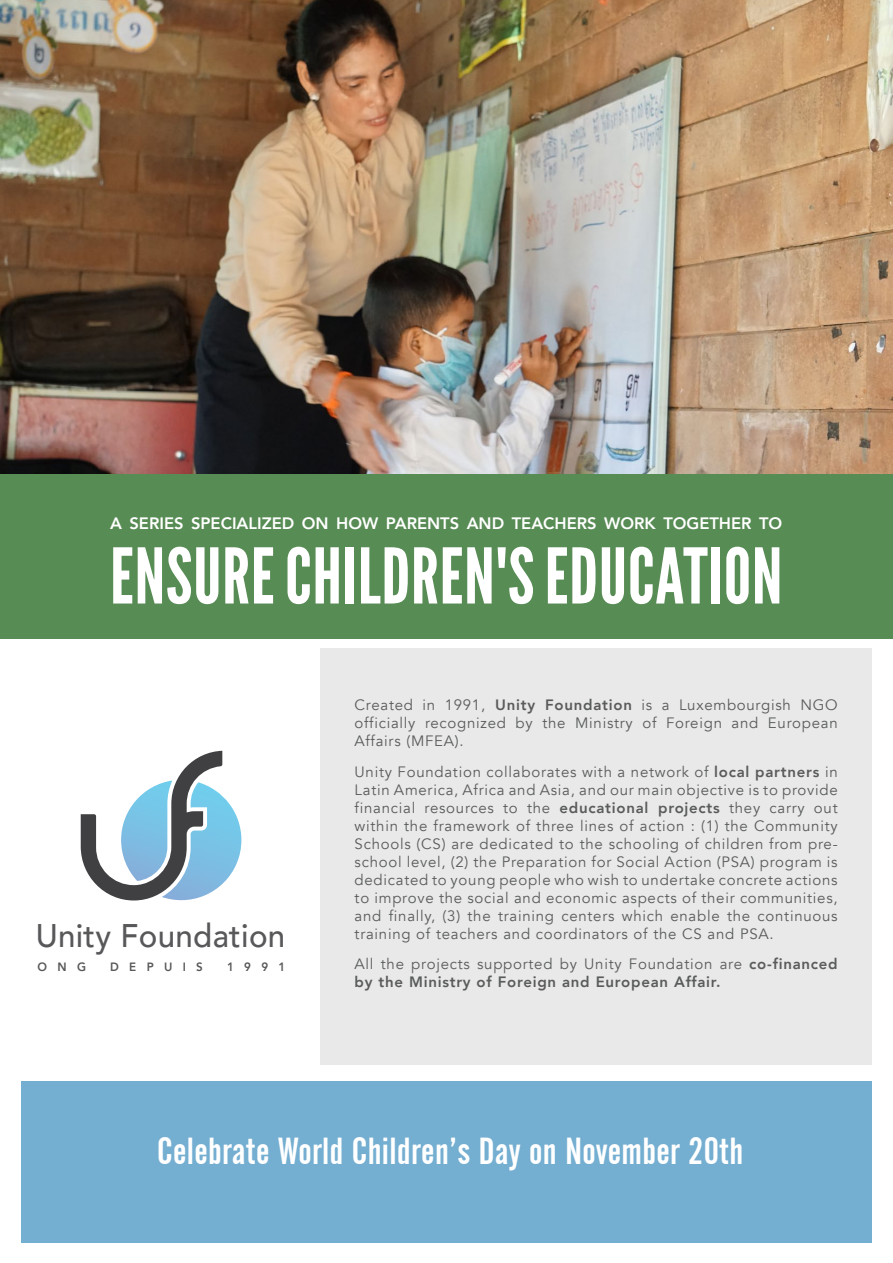
<style>
.page{position:relative;width:893px;height:1263px;background:#fff}
.page>*{position:absolute;margin:0;border:0;box-sizing:border-box;transform-origin:0 0}
.t1{font:76.5px "League Gothic";letter-spacing:.01em;color:#fff}
.t2{font:37.5px "Alternate Gothic No 2 BT";letter-spacing:.01em;color:#fff}
.t3{font:500 32.7px "Avenir";letter-spacing:.01em;color:#58585b;scale:.96 1}
.t4{font:800 16.5px "Avenir";color:#fff}
.t5{font:15px/18px "Avenir";letter-spacing:.05em;color:#636466;text-align:justify}
.t6{font:800 15px/18px "Avenir";letter-spacing:.05em;color:#636466}
.t7{font:800 12px "Avenir";letter-spacing:.895em;color:#58585b;scale:.96 1}
.s1{font-weight:800}
.s2{font-weight:400}
</style>
<div class="page">
<img style="left:0;top:0;width:893px;height:474px">
<div style="left:21px;top:1081px;width:851px;height:162px;background:#74aed1"></div>
<svg style="left:81px;top:751px;width:160px;height:149px"></svg>
<div style="left:321px;top:648px;width:551px;height:416px;background:#e8e9e8"></div>
<div style="left:0;top:474px;width:893px;height:164px;background:#578c54"></div>
<p class="t4" style="left:110px;top:510px;width:674px">A SERIES SPECIALIZED ON HOW PARENTS AND TEACHERS WORK TOGETHER TO</p>
<h1 class="t1" style="left:110px;top:531px;width:674px">ENSURE CHILDREN'S EDUCATION</h1>
<h3 class="t3" style="left:36px;top:907px;width:262px">Unity Foundation</h3>
<p class="t7" style="left:38px;top:957px;width:52px">ONG</p>
<p class="t7" style="left:110px;top:957px;width:98px">DEPUIS</p>
<p class="t7" style="left:227px;top:957px;width:62px">1991</p>
<p class="t5" style="left:355px;top:696px;width:485px">Created in 1991, <span class="s1">Unity Foundation</span> is a Luxembourgish NGO officially recognized by the Ministry of Foreign and European Affairs (MFEA).</p>
<p class="t5" style="left:355px;top:763px;width:485px">Unity Foundation collaborates with a network of <span class="s1">local partners</span> in Latin America, Africa and Asia, and our main objective is to provide financial resources to the <span class="s1">educational projects</span> they carry out within the framework of three lines of action : (1) the Community Schools (CS) are dedicated to the schooling of children from pre&shy;school level, (2) the Preparation for Social Action (PSA) program is dedicated to young people who wish to undertake concrete actions to improve the social and economic aspects of their communities, and finally, (3) the training centers which enable the continuous training of teachers and coordinators of the CS and PSA.</p>
<p class="t6" style="left:355px;top:955px;width:485px"><span class="s2">All the projects supported by Unity Foundation are</span> co-financed by the Ministry of Foreign and European Affair.</p>
<h2 class="t2" style="left:157px;top:1130px;width:588px">Celebrate World Children’s Day on November 20th</h2>
</div>
